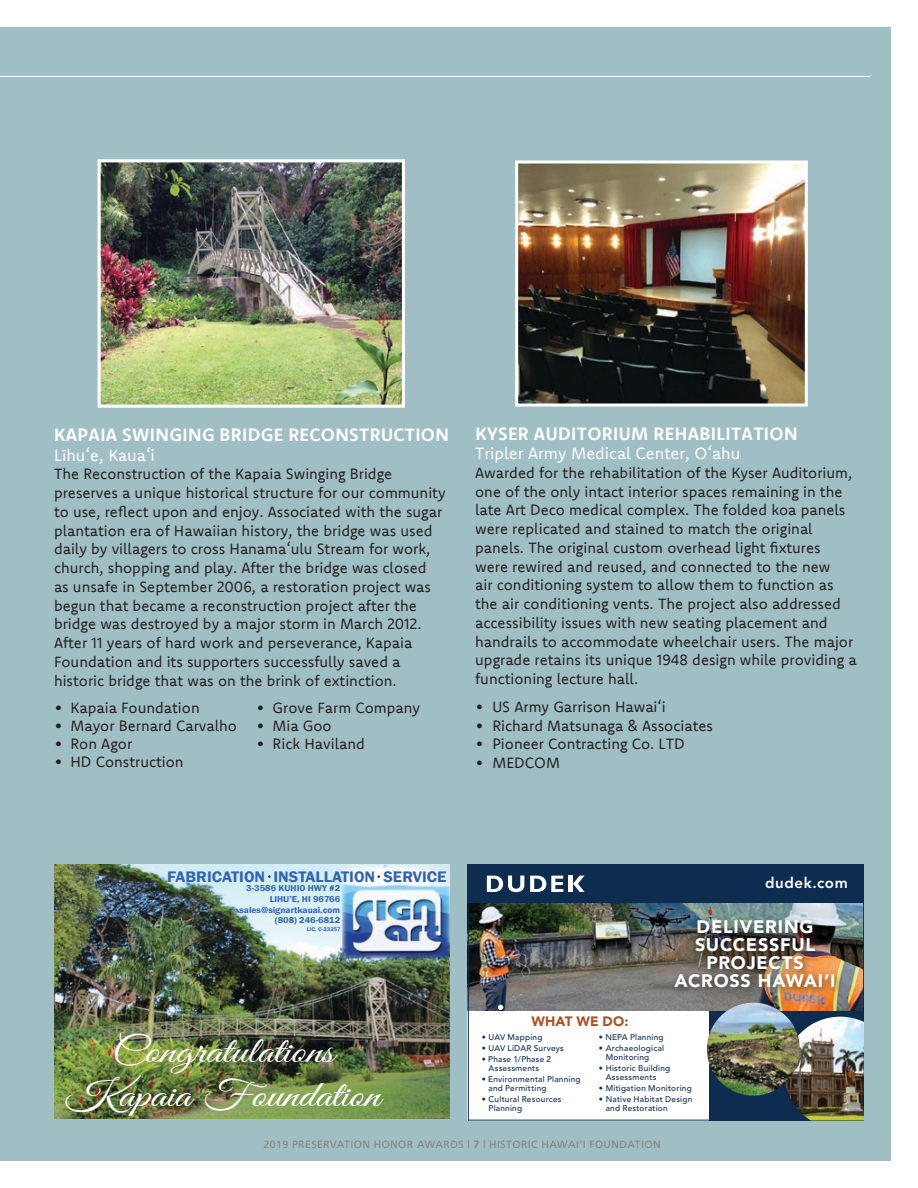
<style>
.page{position:relative;width:918px;height:1188px;background:#fff}
.page>*{position:absolute;margin:0;border:0;box-sizing:border-box;transform-origin:0 0}
.t1{font:36.45px/43.8px "Great Vibes";color:#fff;text-align:center;scale:1.27 1}
.t2{font:700 18px "Komet";letter-spacing:.02em;color:#fff}
.t3{font:900 18px/18px "Avenir";letter-spacing:.045em;color:#fff;text-align:center}
.t4{font:16.5px "Komet";color:#fff}
.t5{font:600 15.75px "Franklin Gothic";color:#3464ae;scale:1.05 1}
.t6{font:15px/18.8px "Komet";color:#231f20}
.t7{font:800 15px "Avenir";letter-spacing:.04em;color:#fff}
.t8{font:900 13.5px "Avenir";letter-spacing:.01em;color:#a95125}
.t9{font:10.5px "Frutiger";letter-spacing:.04em;color:#858583}
.t10{font:600 8.85px/10.6px "Franklin Gothic";color:#3464ae;text-align:right;scale:1.06 1}
.t11{font:500 8.25px/9px "Avenir";letter-spacing:.03em;color:#0e2c4f}
.t12{font:600 5.55px "Franklin Gothic";color:#3464ae;scale:1.06 1}
.s1{font-weight:700}
</style>
<div class="page">
<div style="left:0;top:27px;width:891px;height:1134px;background:#9fbfc5"></div>
<hr style="left:0;top:76px;width:870px;height:1px;background:#fff">
<img style="left:54px;top:864px;width:396px;height:255px">
<img style="left:342px;top:864px;width:108px;height:94px">
<div style="left:468px;top:864px;width:396px;height:256px;background:#fff"></div>
<div style="left:709px;top:1007px;width:155px;height:113px;background:#0e2c4f"></div>
<img style="left:470px;top:902px;width:392px;height:108px">
<svg style="left:498px;top:1005px;width:5px;height:5px"></svg>
<div style="left:468px;top:864px;width:396px;height:38px;background:#0e2c4f"></div>
<svg style="left:487px;top:876px;width:37px;height:16px"></svg>
<svg style="left:530px;top:876px;width:33px;height:16px"></svg>
<hr style="left:569px;top:876px;width:4px;height:16px;background:#fff">
<svg style="left:573px;top:876px;width:12px;height:16px"></svg>
<div style="left:669px;top:915px;width:174px;height:82px;background:#231f20;opacity:.65"></div>
<div style="left:468px;top:864px;width:396px;height:256px;border:1px solid #0e2c4f"></div>
<img style="left:784px;top:1017px;width:80px;height:103px">
<img style="left:707px;top:1003px;width:93px;height:93px;border-radius:46px">
<img style="left:102px;top:163px;width:299px;height:241px">
<div style="left:98px;top:159px;width:307px;height:249px;border:3px solid #fff"></div>
<img style="left:519px;top:164px;width:285px;height:238px">
<div style="left:515px;top:160px;width:293px;height:246px;border:3px solid #fff"></div>
<p class="t2" style="left:54px;top:423px;width:396px">KAPAIA SWINGING BRIDGE RECONSTRUCTION</p>
<p class="t4" style="left:54px;top:444px;width:102px">Līhu‘e, Kaua‘i</p>
<p class="t6" style="left:54px;top:464px;width:393px">The Reconstruction of the Kapaia Swinging Bridge preserves a unique historical structure for our community to use, reflect upon and enjoy. Associated with the sugar plantation era of Hawaiian history, the bridge was used daily by villagers to cross Hanama‘ulu Stream for work, church, shopping and play. After the bridge was closed<br>as unsafe in September 2006, a restoration project was begun that became a reconstruction project after the bridge was destroyed by a major storm in March 2012.<br>After 11 years of hard work and perseverance, Kapaia Foundation and its supporters successfully saved a historic bridge that was on the brink of extinction.</p>
<p class="t6" style="left:54px;top:698px;width:147px">• Kapaia Foundation</p>
<p class="t6" style="left:54px;top:716px;width:184px">• Mayor Bernard Carvalho</p>
<p class="t6" style="left:54px;top:734px;width:80px">• Ron Agor</p>
<p class="t6" style="left:54px;top:752px;width:131px">• HD Construction</p>
<p class="t6" style="left:256px;top:698px;width:165px">• Grove Farm Company</p>
<p class="t6" style="left:256px;top:716px;width:77px">• Mia Goo</p>
<p class="t6" style="left:256px;top:734px;width:110px">• Rick Haviland</p>
<p class="t2" style="left:475px;top:422px;width:324px">KYSER AUDITORIUM REHABILITATION</p>
<p class="t4" style="left:475px;top:443px;width:267px">Tripler Army Medical Center, O‘ahu</p>
<p class="t6" style="left:475px;top:463px;width:383px">Awarded for the rehabilitation of the Kyser Auditorium, one of the only intact interior spaces remaining in the late Art Deco medical complex. The folded koa panels were replicated and stained to match the original panels. The original custom overhead light fixtures were rewired and reused, and connected to the new<br>air conditioning system to allow them to function as the air conditioning vents. The project also addressed accessibility issues with new seating placement and handrails to accommodate wheelchair users. The major upgrade retains its unique 1948 design while providing a functioning lecture hall.</p>
<p class="t6" style="left:475px;top:697px;width:192px">• US Army Garrison Hawai‘i</p>
<p class="t6" style="left:475px;top:716px;width:239px">• Richard Matsunaga &amp; Associates</p>
<p class="t6" style="left:475px;top:734px;width:211px">• Pioneer Contracting Co. LTD</p>
<p class="t6" style="left:475px;top:753px;width:86px">• MEDCOM</p>
<p class="t5" style="left:167px;top:867px;width:268px">FABRICATION INSTALLATION SERVICE</p>
<p class="t10" style="left:240px;top:883px;width:97px">3-3586 KUHIO HWY #2<br>LIHU’E, HI 96766 sales@signartkauai.com (808) 246-6812</p>
<p class="t12" style="left:307px;top:926px;width:33px">LIC. C-23257</p>
<h1 class="t1" style="left:66px;top:1032px;width:249px">Congratulations<br>Kapaia Foundation</h1>
<p class="t8" style="left:531px;top:1013px;width:98px">WHAT WE DO:</p>
<p class="t7" style="left:765px;top:874px;width:84px">dudek.com</p>
<p class="t3" style="left:675px;top:918px;width:162px">DELIVERING<br>SUCCESSFUL<br>PROJECTS<br>ACROSS HAWAI’I</p>
<p class="t11" style="left:482px;top:1033px;width:62px">• UAV Mapping</p>
<p class="t11" style="left:482px;top:1044px;width:84px">• UAV LiDAR Surveys</p>
<p class="t11" style="left:489px;top:1055px;width:64px;text-indent:-7px">• Phase 1/Phase 2<br>Assessments</p>
<p class="t11" style="left:489px;top:1075px;width:94px;text-indent:-7px">• Environmental Planning and Permitting</p>
<p class="t11" style="left:489px;top:1095px;width:74px;text-indent:-7px">• Cultural Resources<br>Planning</p>
<p class="t11" style="left:599px;top:1033px;width:66px">• NEPA Planning</p>
<p class="t11" style="left:606px;top:1044px;width:60px;text-indent:-7px">• Archaeological<br>Monitoring</p>
<p class="t11" style="left:606px;top:1064px;width:66px;text-indent:-7px">• Historic Building<br>Assessments</p>
<p class="t11" style="left:599px;top:1084px;width:94px">• Mitigation Monitoring</p>
<p class="t11" style="left:606px;top:1095px;width:88px;text-indent:-7px">• Native Habitat Design and Restoration</p>
<p class="t9" style="left:264px;top:1139px;width:398px">2019 PRESERVATION HONOR AWARDS | <span class="s1">7</span> | HISTORIC HAWAI‘I FOUNDATION</p>
</div>
